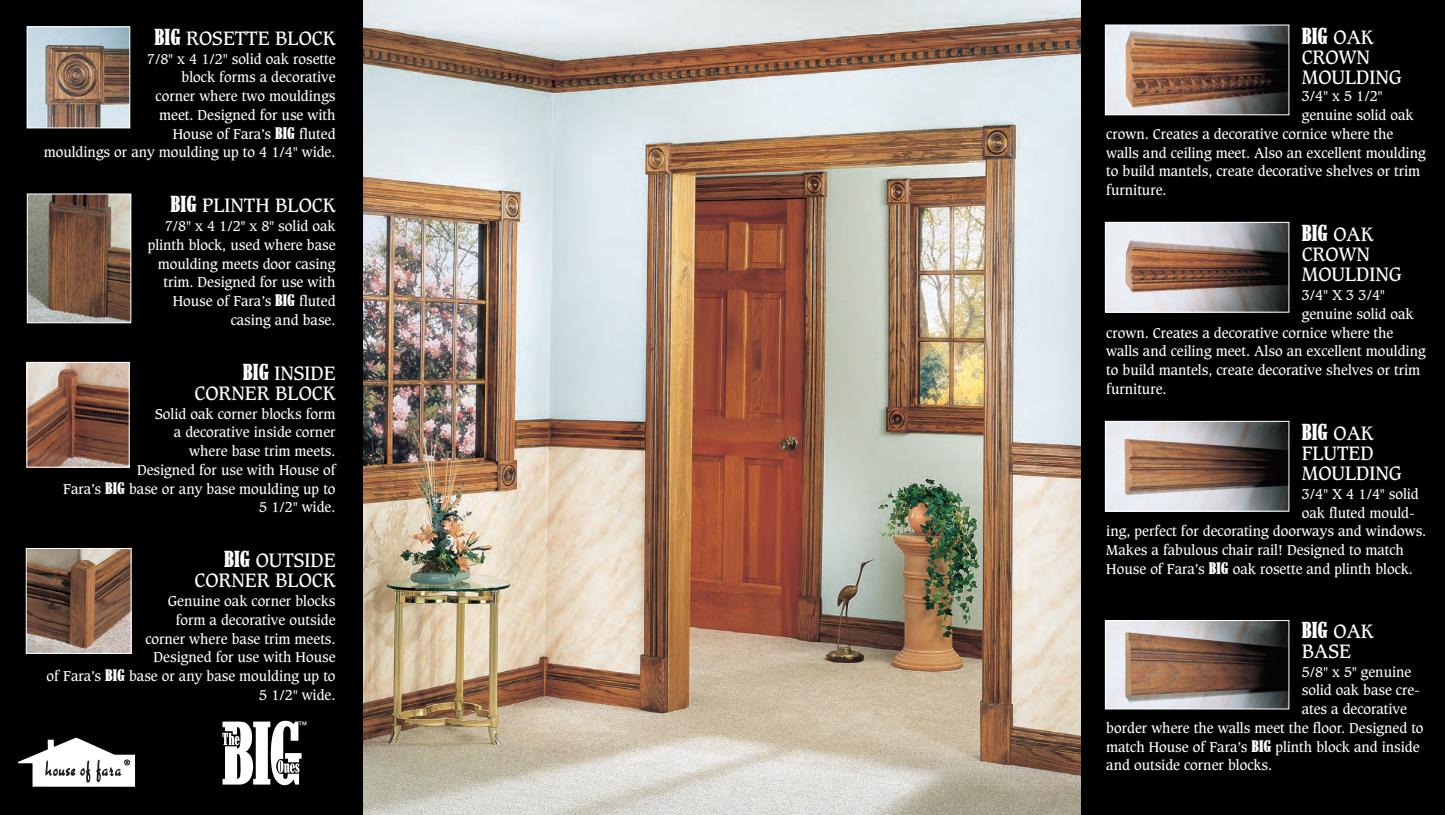
<style>
.page{position:relative;width:1445px;height:815px;background:#fff}
.page>*{position:absolute;margin:0;border:0;box-sizing:border-box;transform-origin:0 0}
.t1{font:22.5px "Cohesion";color:#fff;scale:.95 1}
.t2{font:18.75px/20px "Caxton";color:#fff}
.t3{font:13.75px/18.8px "Caxton";color:#fff;text-align:right}
.t4{font:9px "Helvetica";color:#fff}
.s1{font-family:"Cohesion";font-size:22.5px}
.s2{font-family:"Cohesion";font-size:16.25px}
.s3{font-family:"Caxton";font-size:18.75px}
</style>
<div class="page">
<img style="left:0;top:0;width:1445px;height:815px">
<h2 class="t2" style="left:155px;top:29px;width:183px"><span class="s1">BIG</span> ROSETTE BLOCK</h2>
<p class="t3" style="left:44px;top:50px;width:293px">7/8" x 4 1/2" solid oak rosette<br>block forms a decorative<br>corner where two mouldings<br>meet. Designed for use with<br>House of Fara’s <span class="s2">BIG</span> fluted<br>mouldings or any moulding up to 4 1/4" wide.</p>
<h2 class="t2" style="left:170px;top:197px;width:167px"><span class="s1">BIG</span> PLINTH BLOCK</h2>
<p class="t3" style="left:148px;top:218px;width:189px">7/8" x 4 1/2" x 8" solid oak plinth block, used where base moulding meets door casing trim. Designed for use with<br>House of Fara’s <span class="s2">BIG</span> fluted casing and base.</p>
<h2 class="t2" style="left:195px;top:364px;width:142px;text-align:right"><span class="s1">BIG</span> INSIDE<br>CORNER BLOCK</h2>
<p class="t3" style="left:63px;top:405px;width:274px">Solid oak corner blocks form<br>a decorative inside corner<br>where base trim meets.<br>Designed for use with House of<br>Fara’s <span class="s2">BIG</span> base or any base moulding up to<br>5 1/2" wide.</p>
<h2 class="t2" style="left:195px;top:552px;width:142px;text-align:right"><span class="s1">BIG</span> OUTSIDE<br>CORNER BLOCK</h2>
<p class="t3" style="left:47px;top:593px;width:290px">Genuine oak corner blocks<br>form a decorative outside<br>corner where base trim meets.<br>Designed for use with House<br>of Fara’s <span class="s2">BIG</span> base or any base moulding up to<br>5 1/2" wide.</p>
<p class="t4" style="left:298px;top:721px;width:11px">™</p>
<h1 class="t1" style="left:1302px;top:23px;width:77px">BIG <span class="s3">OAK</span></h1>
<h2 class="t2" style="left:1302px;top:48px;width:101px">CROWN<br>MOULDING</h2>
<p class="t3" style="left:1302px;top:88px;width:82px">3/4" x 5 1/2"</p>
<p class="t3" style="left:1302px;top:107px;width:114px">genuine solid oak</p>
<p class="t3" style="left:1106px;top:126px;width:289px">crown. Creates a decorative cornice where the</p>
<p class="t3" style="left:1106px;top:144px;width:321px">walls and ceiling meet. Also an excellent moulding</p>
<p class="t3" style="left:1106px;top:163px;width:315px">to build mantels, create decorative shelves or trim</p>
<p class="t3" style="left:1106px;top:182px;width:62px">furniture.</p>
<h1 class="t1" style="left:1302px;top:220px;width:77px">BIG <span class="s3">OAK</span></h1>
<h2 class="t2" style="left:1302px;top:246px;width:101px">CROWN<br>MOULDING</h2>
<p class="t3" style="left:1302px;top:287px;width:84px">3/4" X 3 3/4"</p>
<p class="t3" style="left:1302px;top:306px;width:114px">genuine solid oak</p>
<p class="t3" style="left:1106px;top:324px;width:289px">crown. Creates a decorative cornice where the</p>
<p class="t3" style="left:1106px;top:343px;width:321px">walls and ceiling meet. Also an excellent moulding</p>
<p class="t3" style="left:1106px;top:362px;width:315px">to build mantels, create decorative shelves or trim</p>
<p class="t3" style="left:1106px;top:381px;width:62px">furniture.</p>
<h1 class="t1" style="left:1302px;top:419px;width:77px">BIG <span class="s3">OAK</span></h1>
<h2 class="t2" style="left:1302px;top:445px;width:101px">FLUTED<br>MOULDING</h2>
<p class="t3" style="left:1302px;top:486px;width:119px">3/4" X 4 1/4" solid</p>
<p class="t3" style="left:1302px;top:504px;width:115px">oak fluted mould-</p>
<p class="t3" style="left:1106px;top:523px;width:322px">ing, perfect for decorating doorways and windows.</p>
<p class="t3" style="left:1106px;top:542px;width:299px">Makes a fabulous chair rail! Designed to match</p>
<p class="t3" style="left:1106px;top:561px;width:308px">House of Fara’s <span class="s2">BIG</span> oak rosette and plinth block.</p>
<h1 class="t1" style="left:1302px;top:617px;width:77px">BIG <span class="s3">OAK</span></h1>
<h2 class="t2" style="left:1302px;top:642px;width:51px">BASE</h2>
<p class="t3" style="left:1302px;top:663px;width:111px">5/8" x 5" genuine</p>
<p class="t3" style="left:1302px;top:682px;width:120px">solid oak base cre-</p>
<p class="t3" style="left:1302px;top:701px;width:107px">ates a decorative</p>
<p class="t3" style="left:1106px;top:719px;width:319px">border where the walls meet the floor. Designed to</p>
<p class="t3" style="left:1106px;top:738px;width:315px">match House of Fara’s <span class="s2">BIG</span> plinth block and inside</p>
<p class="t3" style="left:1106px;top:757px;width:167px">and outside corner blocks.</p>
</div>
